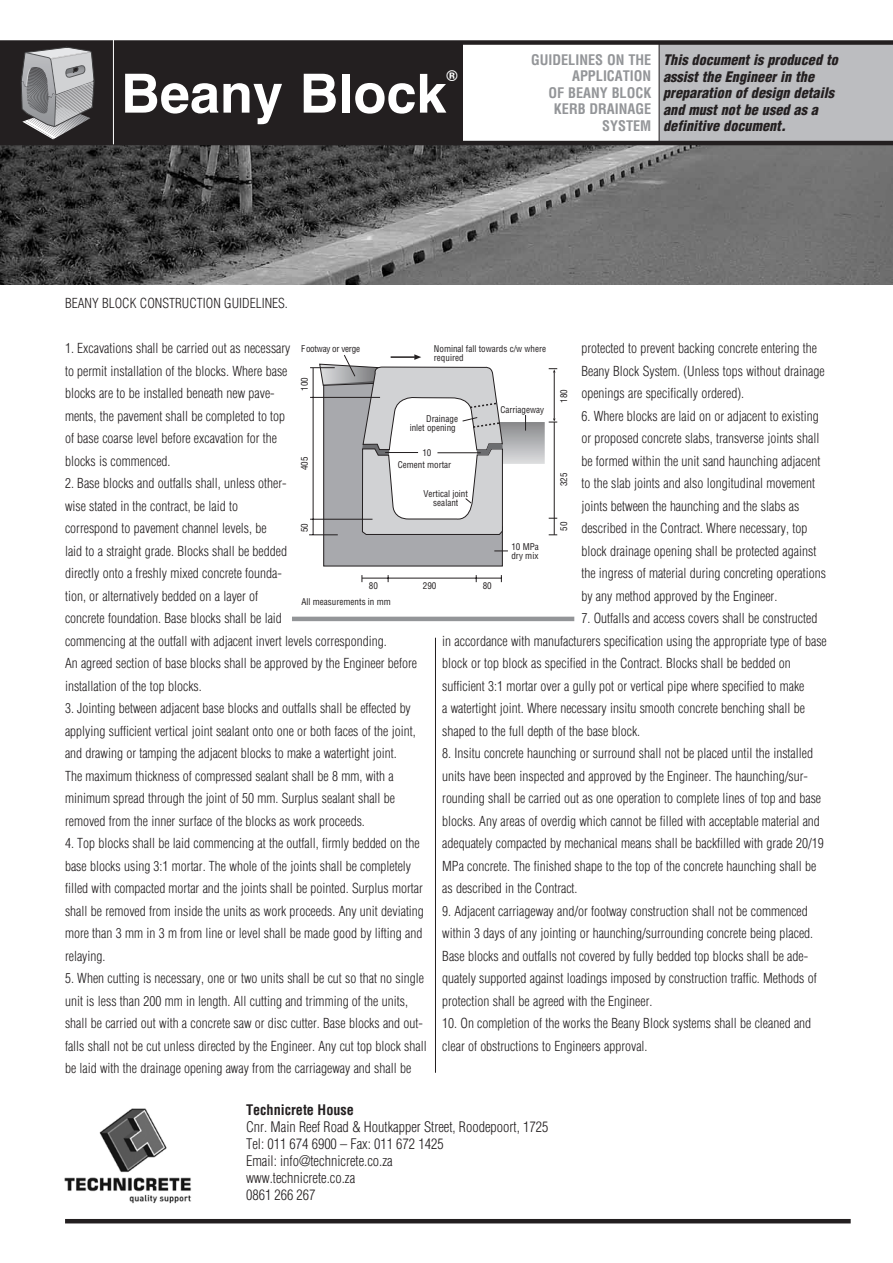
<style>
.page{position:relative;width:893px;height:1263px;background:#fff}
.page>*{position:absolute;margin:0;border:0;box-sizing:border-box;transform-origin:0 0}
.t1{font:700 54px "Helvetica";color:#fff}
.t2{font:700 15px "Helvetica";color:#fff}
.t3{font:300 condensed 14.25px/17.1px "Helvetica";color:#231f20}
.t4{font:italic 900 condensed 14.25px/16.5px "Helvetica";color:#231f20}
.t5{font:700 condensed 14.25px/16.5px "Helvetica";color:#939598;text-align:right}
.t6{font:700 condensed 14.25px "Helvetica";color:#231f20}
.t7{font:300 condensed 13.5px/22.5px "Helvetica";color:#231f20}
.t8{font:condensed 9px/9px "Helvetica";color:#231f20}
.t9{font:condensed 9px "Helvetica";letter-spacing:-.025em;color:#231f20}
</style>
<div class="page">
<hr style="left:65px;top:1219px;width:786px;height:4px;background:#231f20">
<div style="left:0;top:43px;width:462px;height:99px;background:#231f20"></div>
<div style="left:659px;top:43px;width:234px;height:100px;background:#bcbdc0"></div>
<hr style="left:659px;top:43px;width:1px;height:102px;background:#231f20">
<hr style="left:435px;top:638px;width:1px;height:435px;background:#231f20">
<svg style="left:309px;top:367px;width:249px;height:216px"></svg>
<hr style="left:554px;top:372px;width:1px;height:47px;background:#231f20">
<hr style="left:554px;top:422px;width:1px;height:113px;background:#231f20">
<svg style="left:525px;top:415px;width:1px;height:16px"></svg>
<svg style="left:319px;top:354px;width:184px;height:212px"></svg>
<hr style="left:385px;top:452px;width:33px;height:1px;background:#231f20">
<hr style="left:437px;top:452px;width:44px;height:1px;background:#231f20">
<hr style="left:292px;top:617px;width:282px;height:4px;background:#939598">
<img style="left:0;top:145px;width:893px;height:140px">
<svg style="left:21px;top:47px;width:74px;height:92px"></svg>
<div style="left:0;top:40px;width:893px;height:5px;background:#231f20"></div>
<hr style="left:0;top:141px;width:893px;height:4px;background:#231f20">
<hr style="left:113px;top:35px;width:1px;height:109px;background:#fff">
<img style="left:64px;top:1108px;width:128px;height:96px">
<h1 class="t1" style="left:121px;top:50px;width:327px">Beany Block</h1>
<p class="t2" style="left:447px;top:63px;width:13px">®</p>
<p class="t5" style="left:531px;top:51px;width:122px">GUIDELINES ON THE<br>APPLICATION<br>OF BEANY BLOCK<br>KERB DRAINAGE<br>SYSTEM</p>
<p class="t4" style="left:663px;top:52px;width:176px">This document is produced to assist the Engineer in the preparation of design details and must not be used as a definitive document.</p>
<p class="t7" style="left:65px;top:292px;width:224px">BEANY BLOCK CONSTRUCTION GUIDELINES.</p>
<p class="t7" style="left:65px;top:337px;width:227px">1. Excavations shall be carried out as necessary to permit installation of the blocks. Where base blocks are to be installed beneath new pave&shy;ments, the pavement shall be completed to top of base coarse level before excavation for the blocks is commenced.</p>
<p class="t7" style="left:65px;top:472px;width:354px">2. Base blocks and outfalls shall, unless other-<br>wise stated in the contract, be laid to<br>correspond to pavement channel levels, be<br>laid to a straight grade. Blocks shall be bedded<br>directly onto a freshly mixed concrete founda-<br>tion, or alternatively bedded on a layer of<br>concrete foundation. Base blocks shall be laid<br>commencing at the outfall with adjacent invert levels corresponding.<br>An agreed section of base blocks shall be approved by the Engineer before installation of the top blocks.</p>
<p class="t7" style="left:65px;top:697px;width:352px">3. Jointing between adjacent base blocks and outfalls shall be effected by applying sufficient vertical joint sealant onto one or both faces of the joint, and drawing or tamping the adjacent blocks to make a watertight joint.<br>The maximum thickness of compressed sealant shall be 8 mm, with a minimum spread through the joint of 50 mm. Surplus sealant shall be removed from the inner surface of the blocks as work proceeds.</p>
<p class="t7" style="left:65px;top:832px;width:360px">4. Top blocks shall be laid commencing at the outfall, firmly bedded on the base blocks using 3:1 mortar. The whole of the joints shall be completely filled with compacted mortar and the joints shall be pointed. Surplus mortar shall be removed from inside the units as work proceeds. Any unit deviating more than 3 mm in 3 m from line or level shall be made good by lifting and relaying.</p>
<p class="t7" style="left:65px;top:967px;width:363px">5. When cutting is necessary, one or two units shall be cut so that no single unit is less than 200 mm in length. All cutting and trimming of the units, shall be carried out with a concrete saw or disc cutter. Base blocks and out&shy;falls shall not be cut unless directed by the Engineer. Any cut top block shall be laid with the drainage opening away from the carriageway and shall be</p>
<p class="t7" style="left:581px;top:337px;width:245px">protected to prevent backing concrete entering the<br>Beany Block System. (Unless tops without drainage openings are specifically ordered).</p>
<p class="t7" style="left:581px;top:404px;width:246px">6. Where blocks are laid on or adjacent to existing or proposed concrete slabs, transverse joints shall be formed within the unit sand haunching adjacent to the slab joints and also longitudinal movement joints between the haunching and the slabs as described in the Contract. Where necessary, top block drainage opening shall be protected against the ingress of material during concreting operations by any method approved by the Engineer.</p>
<p class="t7" style="left:442px;top:607px;width:386px;text-indent:139px">7. Outfalls and access covers shall be constructed in accordance with manufacturers specification using the appropriate type of base block or top block as specified in the Contract. Blocks shall be bedded on sufficient 3:1 mortar over a gully pot or vertical pipe where specified to make<br>a watertight joint. Where necessary insitu smooth concrete benching shall be shaped to the full depth of the base block.</p>
<p class="t7" style="left:442px;top:742px;width:383px">8. Insitu concrete haunching or surround shall not be placed until the installed units have been inspected and approved by the Engineer. The haunching/sur&shy;rounding shall be carried out as one operation to complete lines of top and base blocks. Any areas of overdig which cannot be filled with acceptable material and adequately compacted by mechanical means shall be backfilled with grade 20/19<br>MPa concrete. The finished shape to the top of the concrete haunching shall be as described in the Contract.</p>
<p class="t7" style="left:442px;top:900px;width:376px">9. Adjacent carriageway and/or footway construction shall not be commenced within 3 days of any jointing or haunching/surrounding concrete being placed.<br>Base blocks and outfalls not covered by fully bedded top blocks shall be ade&shy;quately supported against loadings imposed by construction traffic. Methods of protection shall be agreed with the Engineer.</p>
<p class="t7" style="left:442px;top:1012px;width:370px">10. On completion of the works the Beany Block systems shall be cleaned and clear of obstructions to Engineers approval.</p>
<p class="t8" style="left:434px;top:344px;width:114px">Nominal fall towards c/w where required</p>
<p class="t9" style="left:301px;top:343px;width:61px">Footway or verge</p>
<p class="t8" style="left:300px;top:391px;width:15px;rotate:-90deg">100</p>
<p class="t8" style="left:559px;top:403px;width:15px;rotate:-90deg">180</p>
<p class="t8" style="left:500px;top:405px;width:45px">Carriageway</p>
<p class="t8" style="left:410px;top:414px;width:50px;text-align:right">Drainage inlet opening</p>
<p class="t8" style="left:422px;top:448px;width:11px">10</p>
<p class="t8" style="left:300px;top:470px;width:15px;rotate:-90deg">405</p>
<p class="t8" style="left:398px;top:460px;width:55px">Cement mortar</p>
<p class="t8" style="left:423px;top:489px;width:46px;text-align:center">Vertical joint sealant</p>
<p class="t8" style="left:559px;top:486px;width:15px;rotate:-90deg">325</p>
<p class="t8" style="left:559px;top:531px;width:11px;rotate:-90deg">50</p>
<p class="t8" style="left:300px;top:532px;width:11px;rotate:-90deg">50</p>
<p class="t8" style="left:511px;top:542px;width:29px">10 MPa dry mix</p>
<p class="t8" style="left:369px;top:581px;width:11px">80</p>
<p class="t8" style="left:423px;top:581px;width:15px">290</p>
<p class="t8" style="left:483px;top:581px;width:11px">80</p>
<p class="t8" style="left:302px;top:597px;width:91px">All measurements in mm</p>
<p class="t6" style="left:246px;top:1101px;width:110px">Technicrete House</p>
<p class="t3" style="left:246px;top:1118px;width:304px">Cnr. Main Reef Road &amp; Houtkapper Street, Roodepoort, 1725<br>Tel: 011 674 6900 – Fax: 011 672 1425<br>Email: info@technicrete.co.za<br>www.technicrete.co.za<br>0861 266 267</p>
</div>
